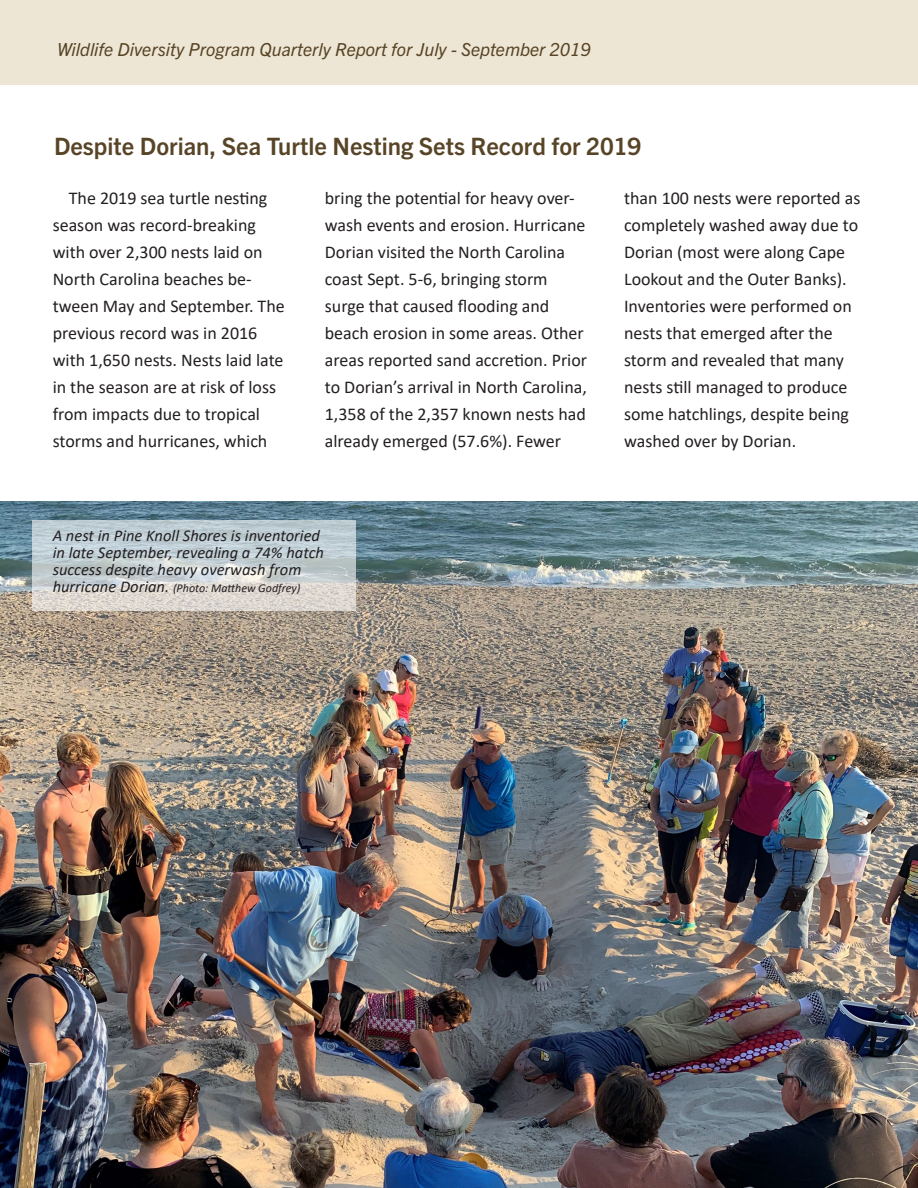
<style>
.page{position:relative;width:918px;height:1188px;background:#fff}
.page>*{position:absolute;margin:0;border:0;box-sizing:border-box;transform-origin:0 0}
.t1{font:700 24px "Trade Gothic Next LT Pro";color:#584527}
.t2{font:18px/27px "Calibri";color:#231f20}
.t3{font:italic 18px "Trade Gothic Next LT Pro";color:#584527}
.t4{font:italic 16.5px/17.2px "Calibri";color:#231f20}
.t5{font:italic 12px "Calibri";color:#231f20}
.s1{font-size:16.5px}
</style>
<div class="page">
<div style="left:0;top:0;width:918px;height:84px;background:#eee6d4"></div>
<img style="left:0;top:501px;width:918px;height:687px">
<svg style="left:32px;top:521px;width:324px;height:90px"></svg>
<p class="t3" style="left:57px;top:37px;width:535px">Wildlife Diversity Program Quarterly Report for July - September 2019</p>
<p class="t1" style="left:54px;top:129px;width:589px">Despite Dorian, Sea Turtle Nesting Sets Record for 2019</p>
<p class="t2" style="left:325px;top:184px;width:264px">bring the potential for heavy over&shy;wash events and erosion. Hurricane Dorian visited the North Carolina coast Sept. 5-6, bringing storm surge that caused flooding and beach erosion in some areas. Other areas reported sand accretion. Prior to Dorian’s arrival in North Carolina, 1,358 of the 2,357 known nests had already emerged (57.6%). Fewer</p>
<p class="t2" style="left:624px;top:184px;width:238px">than 100 nests were reported as completely washed away due to<br>Dorian (most were along Cape<br>Lookout and the Outer Banks).<br>Inventories were performed on nests that emerged after the storm and revealed that many nests still managed to produce some hatchlings, despite being washed over by Dorian.</p>
<p class="t2" style="left:53px;top:184px;width:234px;text-indent:16px">The 2019 sea turtle nesting season was record-breaking with over 2,300 nests laid on<br>North Carolina beaches be&shy;tween May and September. The previous record was in 2016 with 1,650 nests. Nests laid late in the season are at risk of loss from impacts due to tropical storms and hurricanes, which</p>
<p class="t4" style="left:53px;top:526px;width:273px">A nest in Pine Knoll Shores is inventoried in late September, revealing a 74% hatch success despite heavy overwash from</p>
<p class="t5" style="left:53px;top:580px;width:249px"><span class="s1">hurricane Dorian.</span> (Photo: Matthew Godfrey)</p>
</div>
